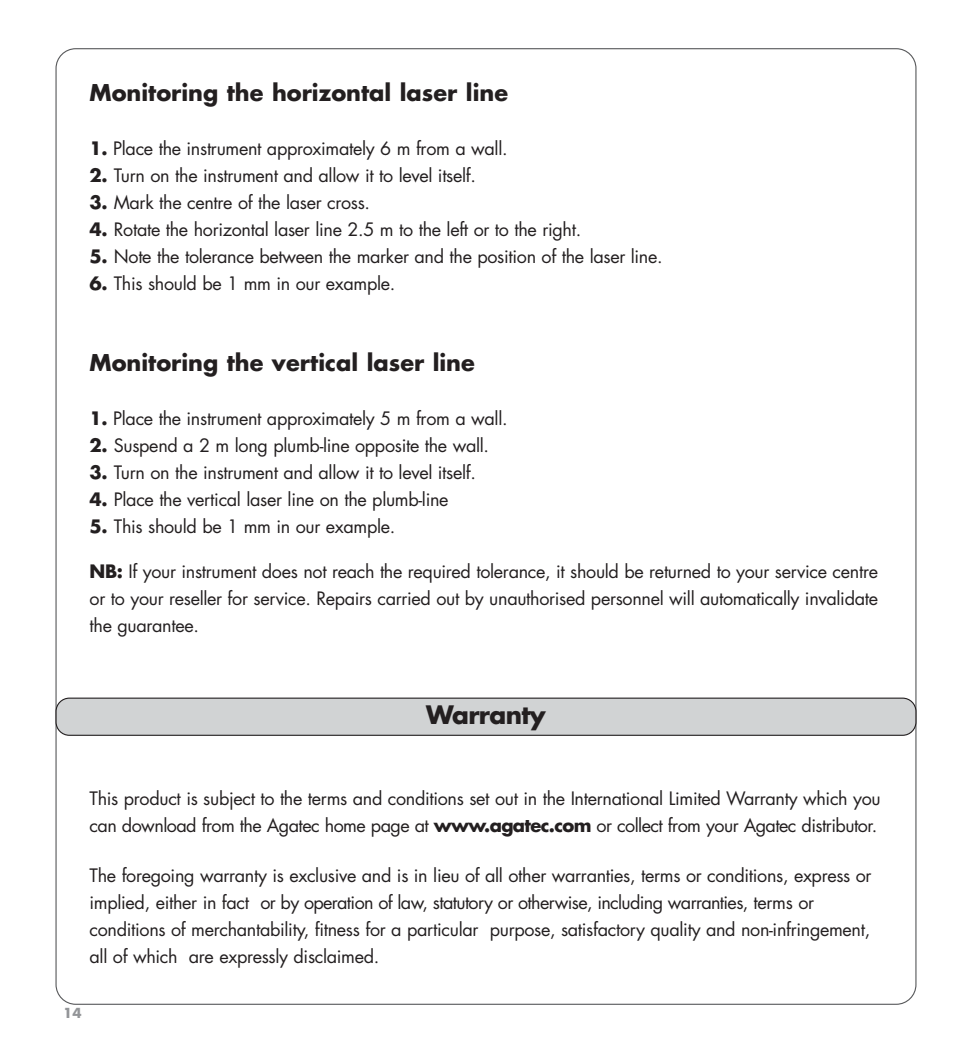
<style>
.page{position:relative;width:972px;height:1053px;background:#fff}
.page>*{position:absolute;margin:0;border:0;box-sizing:border-box;transform-origin:0 0}
.t1{font:700 24.75px "Futura";letter-spacing:-.03em;color:#231f20}
.t2{font:700 22.5px "Futura";color:#231f20}
.t3{font:18px/27px "Futura";letter-spacing:-.02em;color:#231f20}
.t4{font:700 13.5px "Futura";color:#939598}
.s1{font-weight:700}
</style>
<div class="page">
<div style="left:56px;top:698px;width:860px;height:37px;background:#d1d3d4;border-radius:13px"></div>
<div style="left:55px;top:698px;width:862px;height:38px;border:2px solid #231f20;border-radius:14px"></div>
<p class="t2" style="left:90px;top:82px;width:420px">Monitoring the horizontal laser line</p>
<p class="t3" style="left:90px;top:136px;width:420px"><span class="s1">1.</span> Place the instrument approximately 6 m from a wall.</p>
<p class="t3" style="left:90px;top:163px;width:388px"><span class="s1">2.</span> Turn on the instrument and allow it to level itself.</p>
<p class="t3" style="left:90px;top:190px;width:282px"><span class="s1">3.</span> Mark the centre of the laser cross.</p>
<p class="t3" style="left:90px;top:217px;width:493px"><span class="s1">4.</span> Rotate the horizontal laser line 2.5 m to the left or to the right.</p>
<p class="t3" style="left:90px;top:244px;width:575px"><span class="s1">5.</span> Note the tolerance between the marker and the position of the laser line.</p>
<p class="t3" style="left:90px;top:271px;width:307px"><span class="s1">6.</span> This should be 1 mm in our example.</p>
<p class="t2" style="left:90px;top:352px;width:387px">Monitoring the vertical laser line</p>
<p class="t3" style="left:90px;top:406px;width:420px"><span class="s1">1.</span> Place the instrument approximately 5 m from a wall.</p>
<p class="t3" style="left:90px;top:433px;width:401px"><span class="s1">2.</span> Suspend a 2 m long plumb-line opposite the wall.</p>
<p class="t3" style="left:90px;top:460px;width:388px"><span class="s1">3.</span> Turn on the instrument and allow it to level itself.</p>
<p class="t3" style="left:90px;top:487px;width:360px"><span class="s1">4.</span> Place the vertical laser line on the plumb-line</p>
<p class="t3" style="left:90px;top:514px;width:307px"><span class="s1">5.</span> This should be 1 mm in our example.</p>
<p class="t3" style="left:90px;top:559px;width:790px;text-align:justify"><span class="s1">NB:</span> If your instrument does not reach the required tolerance, it should be returned to your service centre or to your reseller for service. Repairs carried out by unauthorised personnel will automatically invalidate the guarantee.</p>
<h1 class="t1" style="left:426px;top:704px;width:121px">Warranty</h1>
<p class="t3" style="left:90px;top:787px;width:793px">This product is subject to the terms and conditions set out in the International Limited Warranty which you can download from the Agatec home page at <span class="s1">www.agatec.com</span> or collect from your Agatec distributor.</p>
<p class="t3" style="left:90px;top:863px;width:784px">The foregoing warranty is exclusive and is in lieu of all other warranties, terms or conditions, express or implied, either in fact or by operation of law, statutory or otherwise, including warranties, terms or conditions of merchantability, fitness for a particular purpose, satisfactory quality and non-infringement, all of which are expressly disclaimed.</p>
<p class="t4" style="left:63px;top:1007px;width:20px">14</p>
</div>
